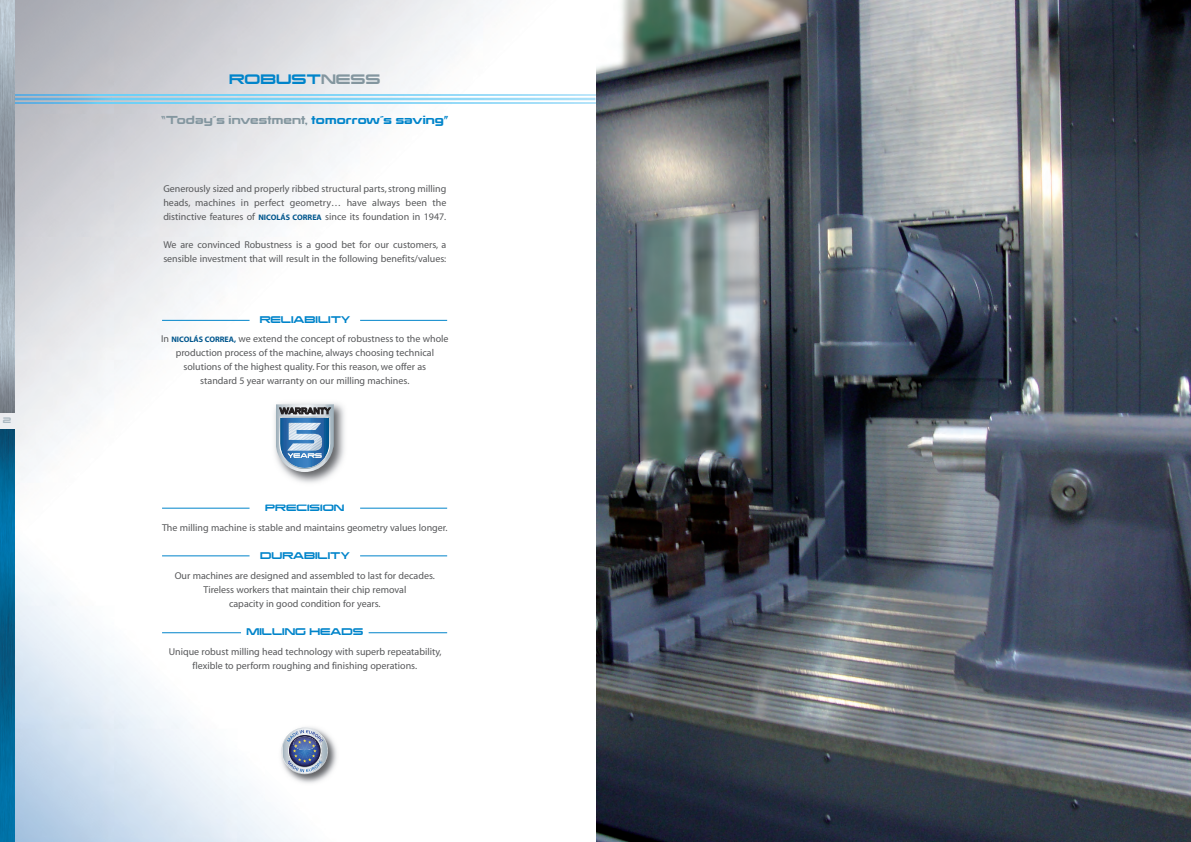
<style>
.page{position:relative;width:1191px;height:842px;background:#fff}
.page>*{position:absolute;margin:0;border:0;box-sizing:border-box;transform-origin:0 0}
.t1{font:12px "Korataki";color:#0084ca}
.t2{font:10.1px "Korataki";letter-spacing:.015em;color:#83969f}
.t3{font:10px/14px "Myriad";color:#57585a;text-align:center}
.t4{font:8.5px "Korataki";color:#0084ca}
.t5{font:7px "Korataki";color:#aab8c1}
.s1{color:#83969f}
.s2{color:#0084ca}
.s3{font-weight:700;font-size:8px;color:#00568d}
</style>
<div class="page">
<img style="left:595px;top:0;width:596px;height:842px">
<svg style="left:0;top:0;width:595px;height:842px"></svg>
<svg style="left:14px;top:98px;width:581px;height:2px"></svg>
<svg style="left:97px;top:95px;width:498px;height:1px"></svg>
<svg style="left:14px;top:95px;width:83px;height:1px"></svg>
<svg style="left:438px;top:102px;width:157px;height:1px"></svg>
<svg style="left:97px;top:102px;width:341px;height:1px"></svg>
<svg style="left:14px;top:102px;width:83px;height:1px"></svg>
<img style="left:0;top:429px;width:14px;height:413px">
<img style="left:0;top:0;width:14px;height:412px">
<img style="left:256px;top:389px;width:114px;height:116px">
<img style="left:266px;top:505px;width:78px;height:1px">
<hr style="left:333px;top:404px;width:1px;height:68px;background:#9eb0ba">
<svg style="left:276px;top:404px;width:57px;height:68px;background:#83a0bb"></svg>
<img style="left:265px;top:716px;width:88px;height:86px">
<svg style="left:281px;top:727px;width:47px;height:47px;background:#96a2b9"></svg>
<hr style="left:360px;top:320px;width:87px;height:1px;background:#0084ca">
<hr style="left:162px;top:320px;width:87px;height:1px;background:#0084ca">
<hr style="left:360px;top:508px;width:87px;height:1px;background:#0084ca">
<hr style="left:162px;top:508px;width:87px;height:1px;background:#0084ca">
<hr style="left:360px;top:555px;width:87px;height:1px;background:#0084ca">
<hr style="left:162px;top:555px;width:87px;height:1px;background:#0084ca">
<hr style="left:369px;top:632px;width:78px;height:1px;background:#0084ca">
<hr style="left:162px;top:632px;width:79px;height:1px;background:#0084ca">
<p class="t5" style="left:3px;top:417px;width:10px">2</p>
<p class="t1" style="left:229px;top:75px;width:153px">ROBUST<span class="s1">NESS</span></p>
<p class="t2" style="left:162px;top:116px;width:288px">“Today´s investment, <span class="s2">tomorrow´s saving”</span></p>
<p class="t3" style="left:163px;top:182px;width:284px;text-align:justify">Generously sized and properly ribbed structural parts, strong milling heads, machines in perfect geometry… have always been the distinctive features of <span class="s3">NICOLÁS CORREA</span> since its foundation in 1947.</p>
<p class="t3" style="left:163px;top:238px;width:284px;text-align:left">We are convinced Robustness is a good bet for our customers, a sensible investment that will result in the following benefits/values:</p>
<p class="t4" style="left:260px;top:316px;width:92px">RELIABILITY</p>
<p class="t3" style="left:161px;top:333px;width:289px">In <span class="s3">NICOLÁS CORREA,</span> we extend the concept of robustness to the whole production process of the machine, always choosing technical solutions of the highest quality. For this reason, we offer as<br>standard 5 year warranty on our milling machines.</p>
<p class="t4" style="left:265px;top:504px;width:81px">PRECISION</p>
<p class="t3" style="left:162px;top:521px;width:287px">The milling machine is stable and maintains geometry values longer.</p>
<p class="t4" style="left:260px;top:552px;width:91px">DURABILITY</p>
<p class="t3" style="left:175px;top:569px;width:262px">Our machines are designed and assembled to last for decades.<br>Tireless workers that maintain their chip removal<br>capacity in good condition for years.</p>
<p class="t4" style="left:246px;top:628px;width:118px">MILLING HEADS</p>
<p class="t3" style="left:169px;top:645px;width:274px">Unique robust milling head technology with superb repeatability, flexible to perform roughing and finishing operations.</p>
</div>
